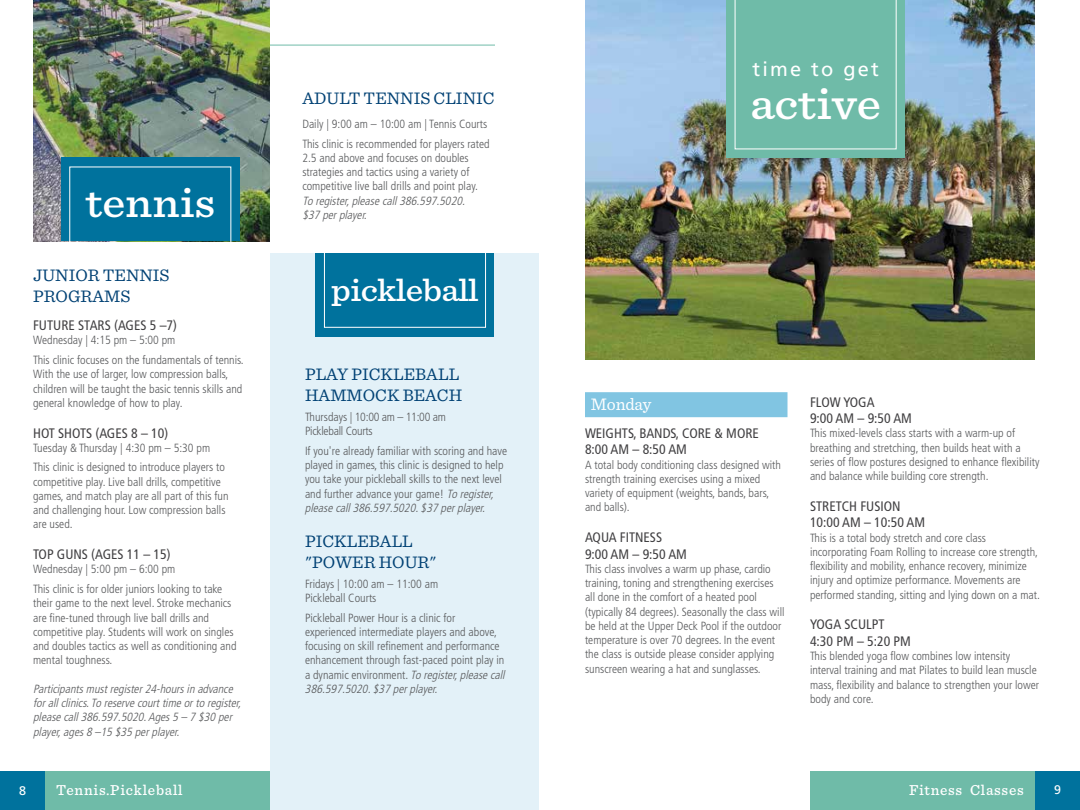
<style>
.page{position:relative;width:1080px;height:810px;background:#fff}
.page>*{position:absolute;margin:0;border:0;box-sizing:border-box;transform-origin:0 0}
.t1{font:500 45px "Sentinel";color:#fff;scale:1.1 1}
.t2{font:500 42.5px "Sentinel";color:#fff;scale:1.1 1}
.t3{font:500 32.5px "Sentinel";letter-spacing:-.02em;color:#fff;scale:1.1 1}
.t4{font:20px "Frutiger LT Std";letter-spacing:.11em;color:#fff}
.t5{font:17.5px/21px "Sentinel";color:#004174}
.t6{font:17.5px "Sentinel";letter-spacing:-.01em;color:#fff}
.t7{font:500 15px "Sentinel";letter-spacing:.05em;color:#fff}
.t8{font:condensed 13.75px/16.5px "Frutiger LT Std";color:#414042}
.t9{font:12.5px "Frutiger LT Std";color:#fff}
.t10{font:300 condensed 11.88px/14.2px "Frutiger LT Std";color:#58595b}
.t11{font:italic 300 condensed 11.88px/14.2px "Frutiger LT Std";color:#58595b}
.t12{font:300 condensed 11.88px/14.2px "Frutiger LT Std";letter-spacing:-.02em;color:#58595b}
.s1{font-style:italic}
</style>
<div class="page">
<img style="left:585px;top:0;width:450px;height:360px">
<hr style="left:270px;top:45px;width:225px;height:1px;background:#6fbba8">
<div style="left:271px;top:253px;width:268px;height:557px;background:#e3f1f8"></div>
<img style="left:33px;top:0;width:237px;height:241px">
<div style="left:585px;top:392px;width:203px;height:25px;background:#81c5e2"></div>
<div style="left:727px;top:0;width:178px;height:157px;background:#6fbba8"></div>
<div style="left:61px;top:157px;width:178px;height:84px;background:#00729d"></div>
<div style="left:316px;top:253px;width:178px;height:84px;background:#00729d"></div>
<div style="left:69px;top:167px;width:162px;height:82px;border:1px solid #fff"></div>
<div style="left:324px;top:236px;width:162px;height:92px;border:1px solid #fff"></div>
<div style="left:1024px;top:771px;width:56px;height:39px;background:#00729d"></div>
<div style="left:0;top:771px;width:56px;height:39px;background:#00729d"></div>
<div style="left:45px;top:771px;width:225px;height:39px;background:#6fbba8"></div>
<div style="left:810px;top:771px;width:225px;height:39px;background:#6fbba8"></div>
<h2 class="t2" style="left:85px;top:170px;width:119px">tennis</h2>
<h3 class="t5" style="left:33px;top:264px;width:138px">JUNIOR TENNIS<br>PROGRAMS</h3>
<p class="t8" style="left:33px;top:317px;width:145px">FUTURE STARS (AGES 5 –7)</p>
<p class="t10" style="left:33px;top:331px;width:212px;line-height:19.6px">Wednesday | 4:15 pm – 5:00 pm<br>This clinic focuses on the fundamentals of tennis.</p>
<p class="t10" style="left:33px;top:367px;width:211px">With the use of larger, low compression balls, children will be taught the basic tennis skills and general knowledge of how to play.</p>
<p class="t8" style="left:33px;top:425px;width:137px">HOT SHOTS (AGES 8 – 10)</p>
<p class="t10" style="left:33px;top:438px;width:193px;line-height:19.6px">Tuesday &amp; Thursday | 4:30 pm – 5:30 pm<br>This clinic is designed to introduce players to</p>
<p class="t10" style="left:33px;top:475px;width:197px">competitive play. Live ball drills, competitive games, and match play are all part of this fun and challenging hour. Low compression balls are used.</p>
<p class="t8" style="left:33px;top:546px;width:139px">TOP GUNS (AGES 11 – 15)</p>
<p class="t10" style="left:33px;top:560px;width:191px;line-height:19.6px">Wednesday | 5:00 pm – 6:00 pm<br>This clinic is for older juniors looking to take</p>
<p class="t10" style="left:33px;top:596px;width:205px">their game to the next level. Stroke mechanics are fine-tuned through live ball drills and competitive play. Students will work on singles and doubles tactics as well as conditioning and mental toughness.</p>
<p class="t11" style="left:33px;top:682px;width:212px">Participantsmustregister24-hoursin advance forallclinics.To reservecourttimeorto register, pleasecall386.597.5020.Ages5 – 7 $30 per player,ages8 –15 $35 perplayer.</p>
<h3 class="t5" style="left:302px;top:87px;width:194px">ADULT TENNIS CLINIC</h3>
<p class="t10" style="left:302px;top:114px;width:189px;line-height:19.6px">Daily | 9:00 am – 10:00 am | Tennis Courts<br>This clinic is recommended for players rated</p>
<p class="t10" style="left:302px;top:151px;width:177px">2.5 and above and focuses on doubles strategies and tactics using a variety of competitive live ball drills and point play.</p>
<p class="t11" style="left:302px;top:193px;width:167px">To register,pleasecall386.597.5020. $37 perplayer.</p>
<h3 class="t3" style="left:331px;top:266px;width:136px">pickleball</h3>
<h3 class="t5" style="left:305px;top:363px;width:159px">PLAY PICKLEBALL<br>HAMMOCK BEACH</h3>
<p class="t12" style="left:305px;top:410px;width:143px">Thursdays | 10:00 am – 11:00 am<br>Pickleball Courts</p>
<p class="t10" style="left:305px;top:444px;width:204px">If you're already familiar with scoring and have played in games, this clinic is designed to help you take your pickleball skills to the next level and further advance your game! <span class="s1">To register, pleasecall386.597.5020.$37 perplayer.</span></p>
<h3 class="t5" style="left:305px;top:530px;width:133px">PICKLEBALL "POWER HOUR"</h3>
<p class="t10" style="left:305px;top:577px;width:135px">Fridays | 10:00 am – 11:00 am<br>Pickleball Courts</p>
<p class="t10" style="left:305px;top:611px;width:204px">Pickleball Power Hour is a clinic for experienced intermediate players and above, focusing on skill refinement and performance enhancement through fast-paced point play in a dynamic environment. <span class="s1">To register,pleasecall 386.597.5020.$37 perplayer.</span></p>
<h3 class="t4" style="left:752px;top:58px;width:128px">time to get</h3>
<h1 class="t1" style="left:750px;top:69px;width:120px">active</h1>
<h3 class="t6" style="left:591px;top:392px;width:62px">Monday</h3>
<p class="t8" style="left:585px;top:425px;width:175px">WEIGHTS, BANDS, CORE &amp; MORE<br>8:00 AM – 8:50 AM</p>
<p class="t10" style="left:585px;top:458px;width:197px">A total body conditioning class designed with strength training exercises using a mixed variety of equipment (weights, bands, bars, and balls).</p>
<p class="t8" style="left:585px;top:529px;width:103px">AQUA FITNESS<br>9:00 AM – 9:50 AM</p>
<p class="t10" style="left:585px;top:562px;width:201px">This class involves a warm up phase, cardio training, toning and strengthening exercises all done in the comfort of a heated pool (typically 84 degrees). Seasonally the class will be held at the Upper Deck Pool if the outdoor temperature is over 70 degrees. In the event the class is outside please consider applying sunscreen wearing a hat and sunglasses.</p>
<p class="t8" style="left:810px;top:394px;width:103px">FLOW YOGA<br>9:00 AM – 9:50 AM</p>
<p class="t10" style="left:810px;top:426px;width:231px">This mixed-levels class starts with a warm-up of breathing and stretching, then builds heat with a series of flow postures designed to enhance flexibility and balance while building core strength.</p>
<p class="t8" style="left:810px;top:498px;width:117px">STRETCH FUSION<br>10:00 AM – 10:50 AM</p>
<p class="t10" style="left:810px;top:530px;width:231px">This is a total body stretch and core class incorporating Foam Rolling to increase core strength, flexibility and mobility, enhance recovery, minimize injury and optimize performance. Movements are performed standing, sitting and lying down on a mat.</p>
<p class="t8" style="left:810px;top:616px;width:102px">YOGA SCULPT<br>4:30 PM – 5:20 PM</p>
<p class="t10" style="left:810px;top:649px;width:231px">This blended yoga flow combines low intensity interval training and mat Pilates to build lean muscle mass, flexibility and balance to strengthen your lower body and core.</p>
<p class="t9" style="left:19px;top:783px;width:8px">8</p>
<p class="t7" style="left:56px;top:778px;width:128px">Tennis.Pickleball</p>
<p class="t7" style="left:909px;top:778px;width:116px">Fitness Classes</p>
<p class="t9" style="left:1054px;top:782px;width:8px">9</p>
</div>
